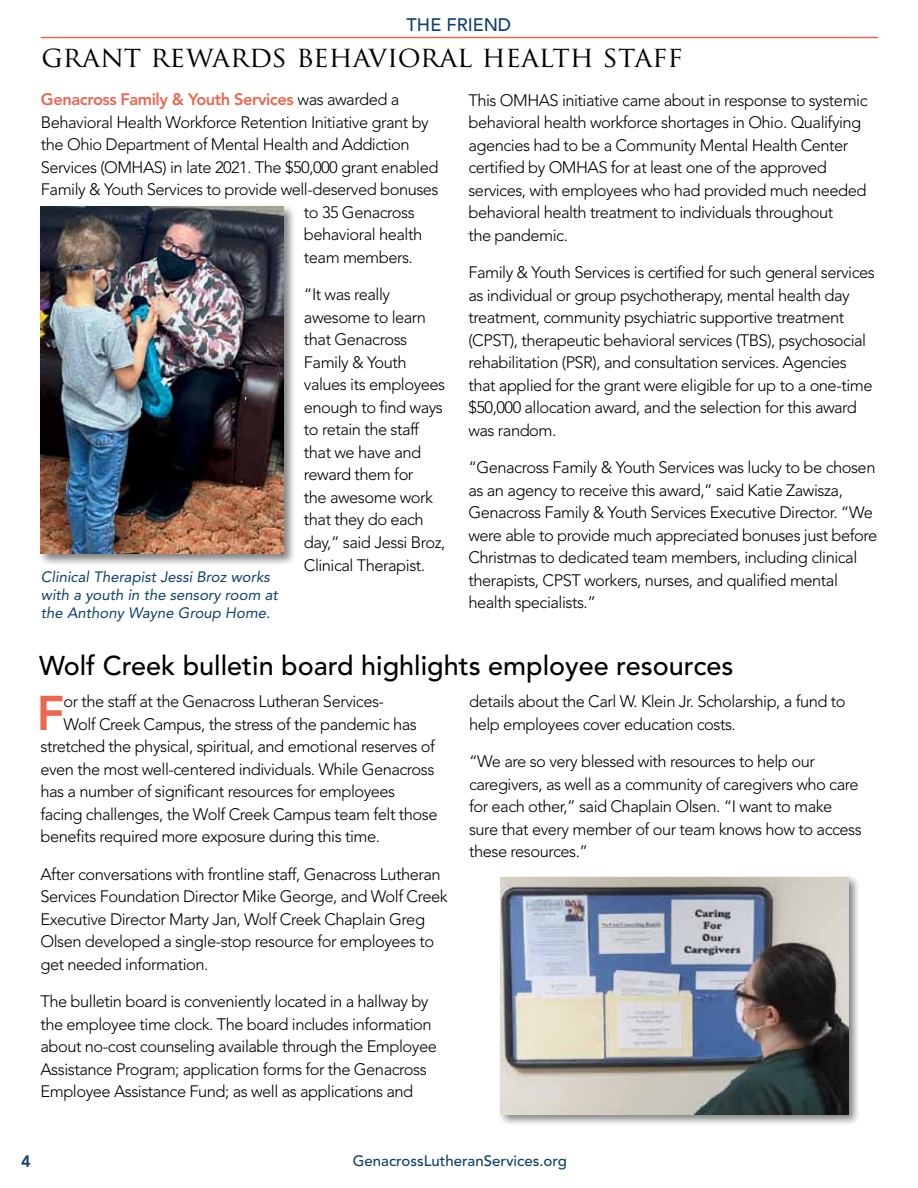
<style>
.page{position:relative;width:918px;height:1188px;background:#fff}
.page>*{position:absolute;margin:0;border:0;box-sizing:border-box;transform-origin:0 0}
.t1{font:800 48.3px "Avenir LT Std";color:#ea6752}
.t2{font:28.5px "Trajan Pro";color:#000}
.t3{font:500 27px "Avenir LT Std";color:#000}
.t4{font:500 18px "Avenir LT Std";color:#0e416b}
.t5{font:300 16.5px/22.5px "Avenir LT Std";letter-spacing:-.03em;color:#000}
.t6{font:800 16.5px "Avenir LT Std";letter-spacing:-.03em;color:#ea6752}
.t7{font:800 16.5px "Avenir LT Std";color:#0e416b}
.t8{font:italic 15px/18px "Avenir LT Std";color:#0e416b}
.t9{font:500 15px "Avenir LT Std";color:#0e416b}
.s1{font-weight:300;color:#000}
</style>
<div class="page">
<hr style="left:41px;top:37px;width:837px;height:1px;background:#ea6752">
<div style="left:497px;top:874px;width:364px;height:253px;background:#000;opacity:.5"></div>
<img style="left:500px;top:877px;width:348px;height:237px">
<div style="left:38px;top:204px;width:258px;height:363px;background:#000;opacity:.5"></div>
<img style="left:41px;top:207px;width:243px;height:347px">
<p class="t4" style="left:407px;top:14px;width:106px">TH E FRIEND</p>
<h2 class="t2" style="left:41px;top:39px;width:643px">GRANT REWARDS BEHAVIORAL HEALTH STAFF</h2>
<p class="t6" style="left:41px;top:90px;width:360px">Genacross Family &amp; Youth Services <span class="s1">was awarded a</span></p>
<p class="t5" style="left:41px;top:111px;width:389px">Behavioral Health Workforce Retention Initiative grant by</p>
<p class="t5" style="left:41px;top:134px;width:370px">the Ohio Department of Mental Health and Addiction</p>
<p class="t5" style="left:41px;top:156px;width:399px">Services (OMHAS) in late 2021. The $50,000 grant enabled</p>
<p class="t5" style="left:41px;top:179px;width:399px">Family &amp; Youth Services to provide well-deserved bonuses</p>
<p class="t5" style="left:304px;top:201px;width:112px">to 35 Genacross</p>
<p class="t5" style="left:304px;top:224px;width:120px">behavioral health</p>
<p class="t5" style="left:304px;top:246px;width:110px">team members.</p>
<p class="t5" style="left:304px;top:284px;width:143px">“It was really awesome to learn that Genacross<br>Family &amp; Youth values its employees enough to find ways to retain the staff that we have and reward them for<br>the awesome work that they do each day,” said Jessi Broz,<br>Clinical Therapist.</p>
<p class="t8" style="left:41px;top:568px;width:238px">Clinical Therapist Jessi Broz works with a youth in the sensory room at the Anthony Wayne Group Home.</p>
<p class="t5" style="left:468px;top:89px;width:401px">This OMHAS initiative came about in response to systemic behavioral health workforce shortages in Ohio. Qualifying agencies had to be a Community Mental Health Center certified by OMHAS for at least one of the approved services, with employees who had provided much needed behavioral health treatment to individuals throughout<br>the pandemic.</p>
<p class="t5" style="left:468px;top:262px;width:408px">Family &amp; Youth Services is certified for such general services as individual or group psychotherapy, mental health day treatment, community psychiatric supportive treatment (CPST), therapeutic behavioral services (TBS), psychosocial rehabilitation (PSR), and consultation services. Agencies that applied for the grant were eligible for up to a one-time $50,000 allocation award, and the selection for this award was random.</p>
<p class="t5" style="left:468px;top:457px;width:410px">“Genacross Family &amp; Youth Services was lucky to be chosen as an agency to receive this award,” said Katie Zawisza, Genacross Family &amp; Youth Services Executive Director. “We were able to provide much appreciated bonuses just before Christmas to dedicated team members, including clinical therapists, CPST workers, nurses, and qualified mental health specialists.”</p>
<h3 class="t3" style="left:39px;top:650px;width:696px">Wolf Creek bulletin board highlights employee resources</h3>
<h1 class="t1" style="left:37px;top:684px;width:29px">F</h1>
<p class="t5" style="left:63px;top:690px;width:322px">or the staff at the Genacross Lutheran Services-</p>
<p class="t5" style="left:63px;top:713px;width:355px">Wolf Creek Campus, the stress of the pandemic has</p>
<p class="t5" style="left:40px;top:735px;width:396px">stretched the physical, spiritual, and emotional reserves of</p>
<p class="t5" style="left:40px;top:758px;width:395px">even the most well-centered individuals. While Genacross</p>
<p class="t5" style="left:40px;top:780px;width:356px">has a number of significant resources for employees</p>
<p class="t5" style="left:40px;top:803px;width:399px">facing challenges, the Wolf Creek Campus team felt those</p>
<p class="t5" style="left:40px;top:825px;width:341px">benefits required more exposure during this time.</p>
<p class="t5" style="left:40px;top:863px;width:409px">After conversations with frontline staff, Genacross Lutheran Services Foundation Director Mike George, and Wolf Creek Executive Director Marty Jan, Wolf Creek Chaplain Greg Olsen developed a single-stop resource for employees to get needed information.</p>
<p class="t5" style="left:40px;top:990px;width:398px">The bulletin board is conveniently located in a hallway by the employee time clock. The board includes information about no-cost counseling available through the Employee Assistance Program; application forms for the Genacross Employee Assistance Fund; as well as applications and</p>
<p class="t5" style="left:469px;top:690px;width:378px">details about the Carl W. Klein Jr. Scholarship, a fund to help employees cover education costs.</p>
<p class="t5" style="left:469px;top:750px;width:394px">“We are so very blessed with resources to help our caregivers, as well as a community of caregivers who care for each other,” said Chaplain Olsen. “I want to make sure that every member of our team knows how to access these resources.”</p>
<p class="t7" style="left:21px;top:1152px;width:11px">4</p>
<p class="t9" style="left:353px;top:1152px;width:215px">GenacrossLutheranServices.org</p>
</div>
